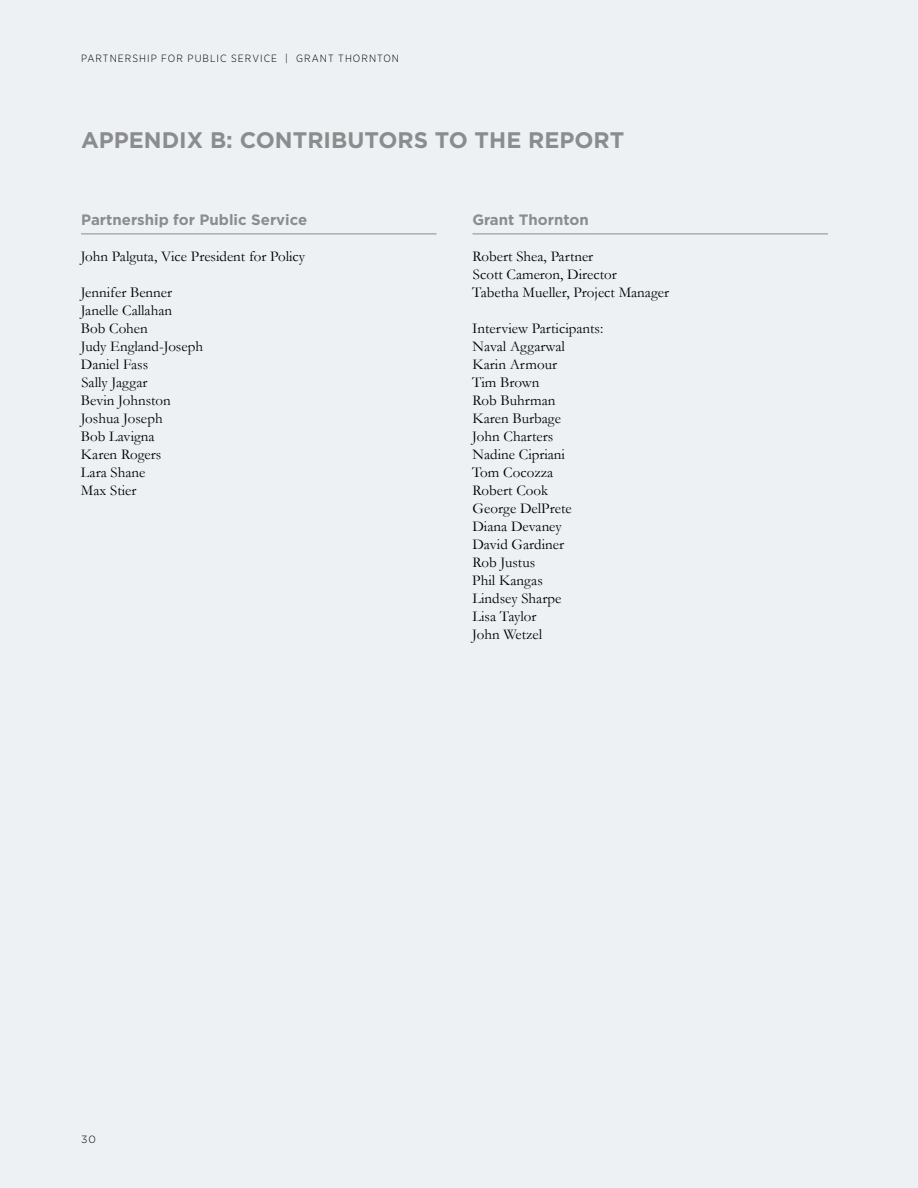
<style>
.page{position:relative;width:918px;height:1188px;background:#eef1f3}
.page>*{position:absolute;margin:0;border:0;box-sizing:border-box;transform-origin:0 0}
.t1{font:700 22.5px "Gotham";color:#8a8c8e}
.t2{font:15px/18px "Garamond";color:#000}
.t3{font:700 15px "Gotham";color:#8a8c8e}
.t4{font:300 10.5px "Gotham Narrow";letter-spacing:.1em;color:#000}
.t5{font:300 10.5px "Gotham";color:#000}
</style>
<div class="page">
<hr style="left:81px;top:234px;width:355px;height:1px;background:#8a8c8e">
<hr style="left:472px;top:234px;width:356px;height:1px;background:#8a8c8e">
<p class="t4" style="left:81px;top:52px;width:224px">PARTNERSHIP FOR PUBLIC SERVICE | GRANT</p>
<p class="t4" style="left:338px;top:52px;width:9px">THORNTON</p>
<h1 class="t1" style="left:81px;top:126px;width:545px">Appen dix B: Contributors to the report</h1>
<p class="t3" style="left:81px;top:209px;width:228px">Partnership for Public Service</p>
<p class="t2" style="left:81px;top:247px;width:226px">John Palguta, Vice President for Policy</p>
<p class="t2" style="left:81px;top:283px;width:124px">Jennifer Benner<br>Janelle Callahan<br>Bob Cohen<br>Judy England-Joseph<br>Daniel Fass<br>Sally Jaggar<br>Bevin Johnston<br>Joshua Joseph<br>Bob Lavigna<br>Karen Rogers<br>Lara Shane<br>Max Stier</p>
<p class="t3" style="left:472px;top:209px;width:118px">Grant Thornton</p>
<p class="t2" style="left:472px;top:247px;width:198px">Robert Shea, Partner<br>Scott Cameron, Director<br>Tabetha Mueller, Project Manager</p>
<p class="t2" style="left:472px;top:319px;width:133px">Interview Participants:<br>Naval Aggarwal<br>Karin Armour<br>Tim Brown<br>Rob Buhrman<br>Karen Burbage<br>John Charters<br>Nadine Cipriani<br>Tom Cocozza<br>Robert Cook<br>George DelPrete<br>Diana Devaney<br>David Gardiner<br>Rob Justus<br>Phil Kangas<br>Lindsey Sharpe<br>Lisa Taylor<br>John Wetzel</p>
<p class="t5" style="left:81px;top:1133px;width:16px">30</p>
</div>
